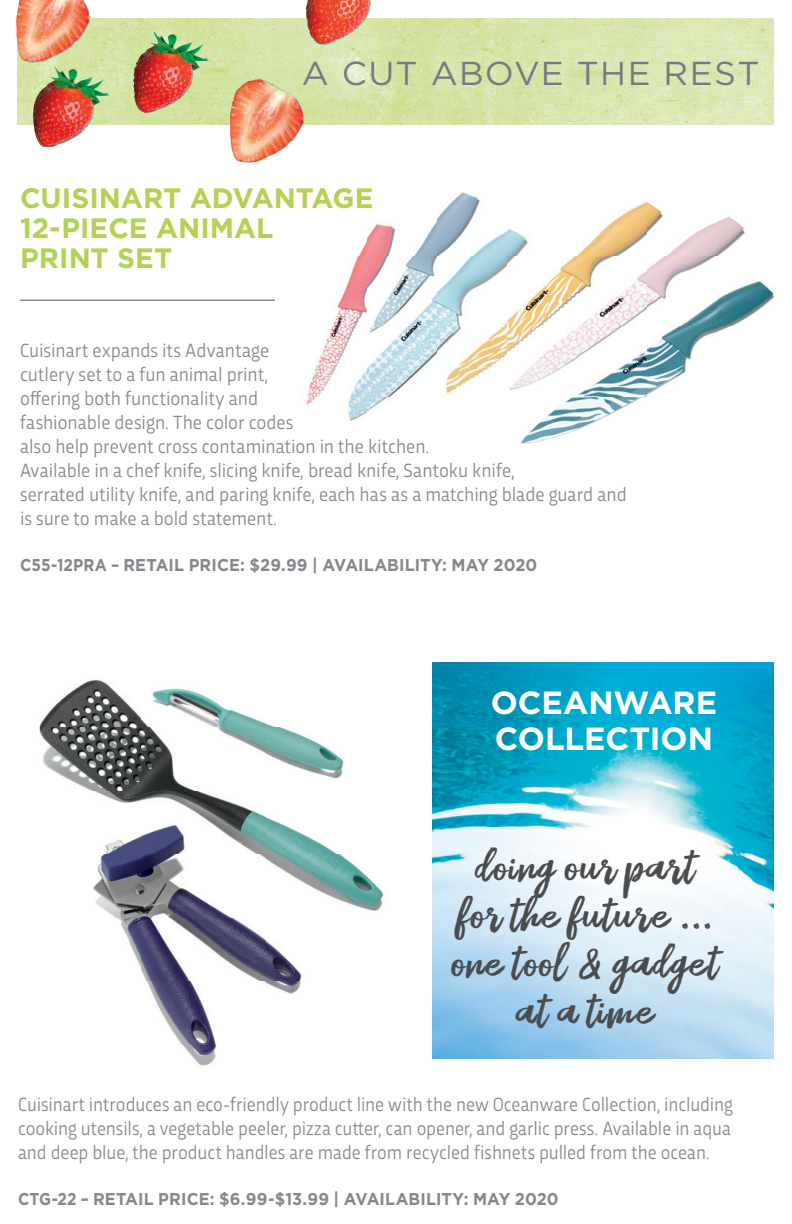
<style>
.page{position:relative;width:792px;height:1224px;background:#fff}
.page>*{position:absolute;margin:0;border:0;box-sizing:border-box;transform-origin:0 0}
.t1{font:40px/48px "Justloves";letter-spacing:.025em;color:#4b4c4d;text-align:center}
.t2{font:33.2px "Gotham";letter-spacing:.035em;color:#797780}
.t3{font:700 32px/36px "Gotham";color:#fff}
.t4{font:700 28px/30px "Gotham";color:#b2d254}
.t5{font:20px/24px "Trasandina";color:#87868d;scale:.95 1}
.t6{font:20px/24px "Trasandina";color:#87868d;text-align:justify;scale:.93 1}
.t7{font:700 17.2px "Gotham";letter-spacing:.005em;color:#87868d;scale:.89 1}
</style>
<div class="page">
<img style="left:18px;top:18px;width:756px;height:107px">
<img style="left:306px;top:192px;width:469px;height:252px">
<img style="left:39px;top:665px;width:394px;height:401px">
<img style="left:433px;top:663px;width:341px;height:396px">
<hr style="left:20px;top:300px;width:255px;height:1px;background:#797780">
<img style="left:16px;top:0;width:355px;height:113px">
<h2 class="t2" style="left:302px;top:52px;width:459px">A CUT ABOVE THE REST</h2>
<h3 class="t4" style="left:20px;top:183px;width:355px">CUISINART ADVANTAGE<br>12-PIECE ANIMAL<br>PRINT SET</h3>
<p class="t5" style="left:20px;top:337px;width:640px">Cuisinart expands its Advantage<br>cutlery set to a fun animal print,<br>offering both functionality and<br>fashionable design. The color codes<br>also help prevent cross contamination in the kitchen.<br>Available in a chef knife, slicing knife, bread knife, Santoku knife,<br>serrated utility knife, and paring knife, each has as a matching blade guard and is sure to make a bold statement.</p>
<p class="t7" style="left:20px;top:554px;width:583px">C55-12PRA – RETAIL PRICE: $29.99 | AVAILABILITY: MAY 2020</p>
<h3 class="t3" style="left:491px;top:684px;width:228px">OCEANWARE<br>COLLECTION</h3>
<h1 class="t1" style="left:452px;top:840px;width:269px">doing our part for the future ... one tool &amp; gadget at a time</h1>
<p class="t6" style="left:18px;top:1091px;width:770px">Cuisinart introduces an eco-friendly product line with the new Oceanware Collection, including cooking utensils, a vegetable peeler, pizza cutter, can opener, and garlic press. Available in aqua and deep blue, the product handles are made from recycled fishnets pulled from the ocean.</p>
<p class="t7" style="left:18px;top:1187px;width:609px">CTG-22 – RETAIL PRICE: $6.99-$13.99 | AVAILABILITY: MAY 2020</p>
</div>
